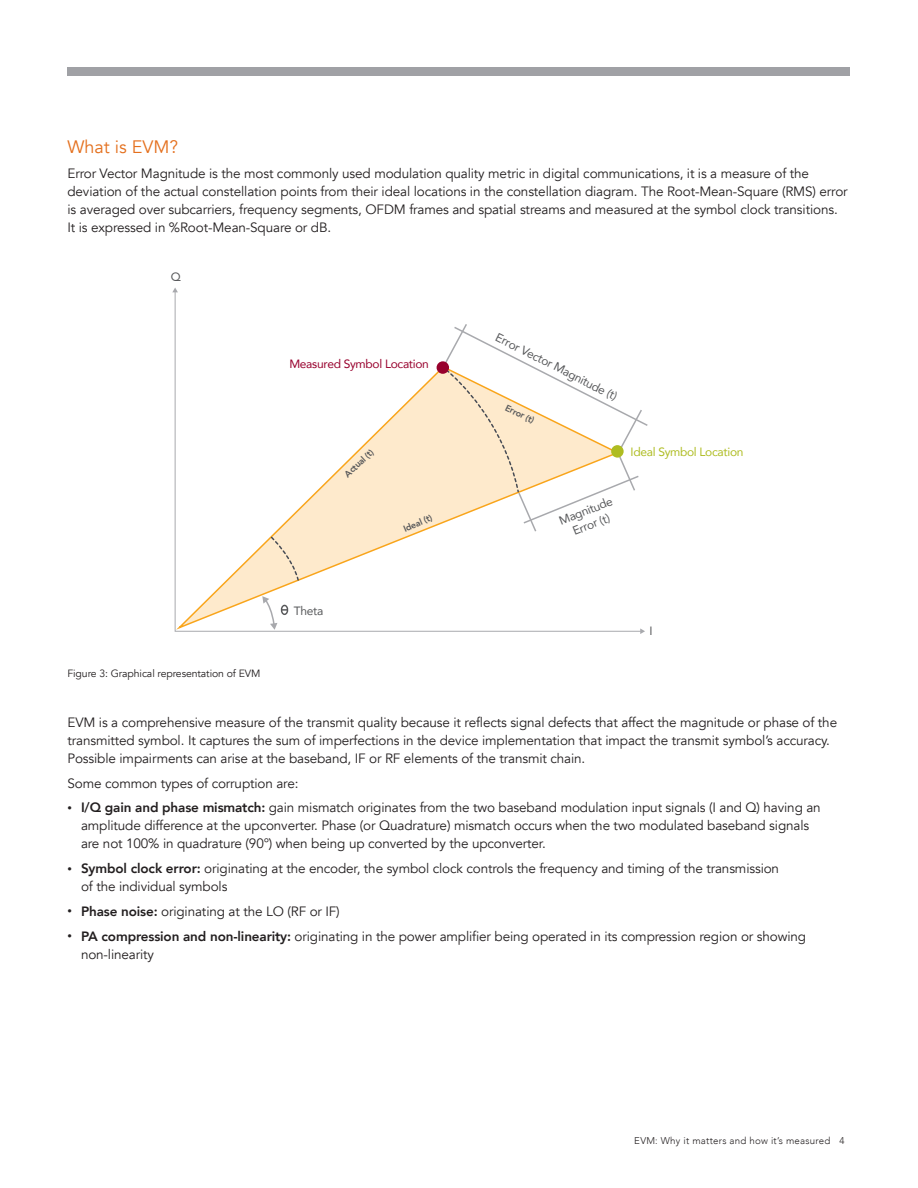
<style>
.page{position:relative;width:918px;height:1188px;background:#fff}
.page>*{position:absolute;margin:0;border:0;box-sizing:border-box;transform-origin:0 0}
.Subhead_1{font:18px "Avenir";color:#e4701e}
.Subhead_3{font:13.5px/18px "Avenir";letter-spacing:-.01em;color:#231f20}
.t1{font:12px/14.4px "Avenir";letter-spacing:-.025em;color:#57585a;text-align:center}
.t2{font:12px "Avenir";letter-spacing:-.025em;color:#98012d}
.t3{font:12px "Avenir";letter-spacing:-.025em;color:#aebc21}
.Subhead_3-2{font:10.5px "Avenir";letter-spacing:-.01em;color:#231f20}
.t4{font:300 9.75px "Avenir";letter-spacing:.025em;color:#231f20}
.t5{font:800 9px "Avenir";color:#57585a}
.s1{font-size:9px}
.s2{font-weight:800}
</style>
<div class="page">
<div style="left:68px;top:68px;width:782px;height:8px;background:#a0a1a5"></div>
<svg style="left:174px;top:292px;width:466px;height:340px"></svg>
<svg style="left:172px;top:288px;width:6px;height:4px"></svg>
<svg style="left:640px;top:628px;width:5px;height:6px"></svg>
<svg style="left:441px;top:322px;width:207px;height:211px"></svg>
<svg style="left:270px;top:536px;width:30px;height:46px"></svg>
<div style="left:437px;top:361px;width:12px;height:13px;background:#98012d;border-radius:50%"></div>
<div style="left:611px;top:445px;width:13px;height:13px;background:#aebc21;border-radius:50%"></div>
<svg style="left:262px;top:596px;width:27px;height:34px"></svg>
<p class="Subhead_1" style="left:68px;top:136px;width:112px">What is EVM?</p>
<p class="Subhead_3" style="left:68px;top:164px;width:782px">Error Vector Magnitude is the most commonly used modulation quality metric in digital communications, it is a measure of the deviation of the actual constellation points from their ideal locations in the constellation diagram. The Root-Mean-Square (RMS) error is averaged over subcarriers, frequency segments, OFDM frames and spatial streams and measured at the symbol clock transitions.<br>It is expressed in %Root-Mean-Square or dB.</p>
<p class="t1" style="left:171px;top:270px;width:12px">Q</p>
<p class="t2" style="left:289px;top:354px;width:141px">Measured Symbol Location</p>
<p class="t5" style="left:341px;top:470px;width:38px;rotate:-43deg">Actual (t)</p>
<p class="t5" style="left:401px;top:522px;width:32px;rotate:-23deg">Ideal (t)</p>
<p class="t1" style="left:294px;top:603px;width:31px">Theta</p>
<p class="t1" style="left:500px;top:329px;width:136px;rotate:27deg">Error Vector Magnitude (t)</p>
<p class="t5" style="left:509px;top:401px;width:33px;rotate:26deg">Error (t)</p>
<p class="t3" style="left:631px;top:442px;width:114px">Ideal Symbol Location</p>
<p class="t1" style="left:557px;top:514px;width:58px;rotate:-22deg">Magnitude<br>Error (t)</p>
<p class="t1" style="left:650px;top:623px;width:5px">I</p>
<p class="Subhead_3-2" style="left:68px;top:668px;width:194px">Figure 3: Graphical representation of EVM</p>
<p class="Subhead_3" style="left:68px;top:713px;width:771px">EVM is a comprehensive measure of the transmit quality because it reflects signal defects that affect the magnitude or phase of the transmitted symbol. It captures the sum of imperfections in the device implementation that impact the transmit symbol’s accuracy.<br>Possible impairments can arise at the baseband, IF or RF elements of the transmit chain.</p>
<p class="Subhead_3" style="left:68px;top:774px;width:233px">Some common types of corruption are:</p>
<p class="Subhead_3" style="left:81px;top:799px;width:741px;text-indent:-14px"><span class="s1">•</span> <span class="s2">I/Q gain and phase mismatch:</span> gain mismatch originates from the two baseband modulation input signals (I and Q) having an amplitude difference at the upconverter. Phase (or Quadrature) mismatch occurs when the two modulated baseband signals are not 100% in quadrature (90°) when being up converted by the upconverter.</p>
<p class="Subhead_3" style="left:81px;top:860px;width:700px;text-indent:-14px"><span class="s1">•</span> <span class="s2">Symbol clock error:</span> originating at the encoder, the symbol clock controls the frequency and timing of the transmission of the individual symbols</p>
<p class="Subhead_3" style="left:68px;top:902px;width:274px"><span class="s1">•</span> <span class="s2">Phase noise:</span> originating at the LO (RF or IF)</p>
<p class="Subhead_3" style="left:81px;top:927px;width:727px;text-indent:-14px"><span class="s1">•</span> <span class="s2">PA compression and non-linearity:</span> originating in the power amplifier being operated in its compression region or showing non-linearity</p>
<p class="t4" style="left:634px;top:1135px;width:212px">EVM: Why it matters and how it’s measured 4</p>
</div>
